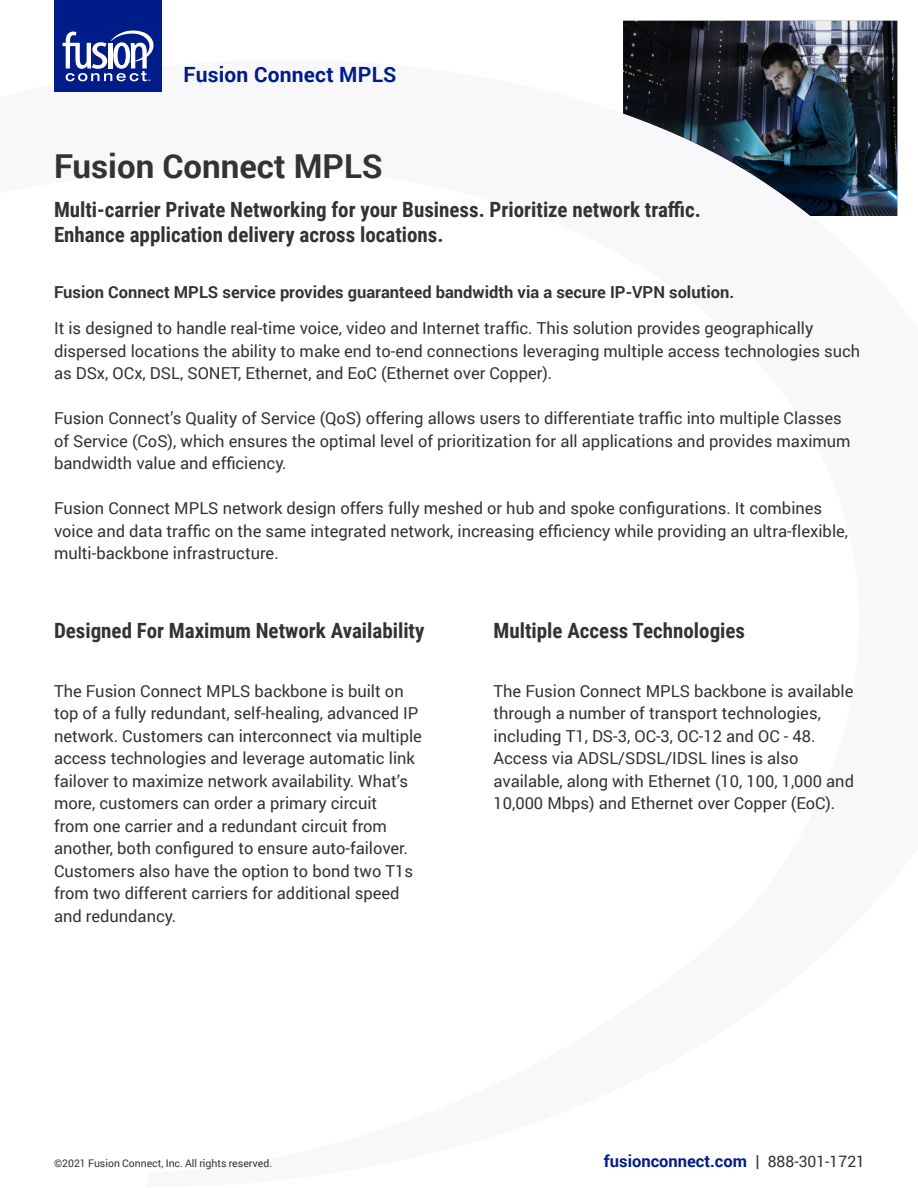
<style>
.page{position:relative;width:918px;height:1188px;background:#fff}
.page>*{position:absolute;margin:0;border:0;box-sizing:border-box;transform-origin:0 0}
.Page_Title{font:700 33px "Roboto";color:#333}
.Section_Header{font:700 21px/25.5px "Roboto Condensed";color:#333}
.t1{font:700 21px "Roboto";letter-spacing:.01em;color:#001c88}
.Intro_Copy{font:16.5px/22.5px "Roboto";color:#333}
.Body_Copy{font:16.5px/22.5px "Roboto";color:#333}
.Intro_Copy-2{font:700 16.5px "Roboto";color:#333}
.t2{font:700 16.5px "Roboto";color:#001c88}
.t3{font:10.5px "Roboto";color:#333}
.s1{color:#333}
.s2{font-weight:400;font-size:15.75px;color:#333}
</style>
<div class="page">
<div style="left:54px;top:0;width:108px;height:92px;background:#001c88"></div>
<svg style="left:62px;top:30px;width:92px;height:51px"></svg>
<img style="left:623px;top:21px;width:274px;height:195px">
<p class="t1" style="left:184px;top:59px;width:215px">Fusion Connect MPLS</p>
<p class="Page_Title" style="left:54px;top:143px;width:330px">Fusion Connect MPLS</p>
<p class="Section_Header" style="left:54px;top:196px;width:648px">Multi-carrier Private Networking for your Business. Prioritize network traffic.<br>Enhance application delivery across locations.</p>
<p class="Intro_Copy-2" style="left:54px;top:281px;width:682px">Fusion Connect MPLS service provides guaranteed bandwidth via a secure IP-VPN solution.</p>
<p class="Intro_Copy" style="left:54px;top:316px;width:808px">It is designed to handle real-time voice, video and Internet traffic. This solution provides geographically dispersed locations the ability to make end to-end connections leveraging multiple access technologies such as DSx, OCx, DSL, SONET, Ethernet, and EoC (Ethernet over Copper).</p>
<p class="Intro_Copy" style="left:54px;top:406px;width:798px">Fusion Connect’s Quality of Service (QoS) offering allows users to differentiate traffic into multiple Classes of Service (CoS), which ensures the optimal level of prioritization for all applications and provides maximum bandwidth value and efficiency.</p>
<p class="Intro_Copy" style="left:54px;top:496px;width:796px">Fusion Connect MPLS network design offers fully meshed or hub and spoke configurations. It combines voice and data traffic on the same integrated network, increasing efficiency while providing an ultra-flexible, multi-backbone infrastructure.</p>
<p class="Section_Header" style="left:54px;top:617px;width:372px">Designed For Maximum Network Availability</p>
<p class="Body_Copy" style="left:54px;top:679px;width:370px">The Fusion Connect MPLS backbone is built on top of a fully redundant, self-healing, advanced IP network. Customers can interconnect via multiple access technologies and leverage automatic link failover to maximize network availability. What’s more, customers can order a primary circuit<br>from one carrier and a redundant circuit from another, both configured to ensure auto-failover.<br>Customers also have the option to bond two T1s from two different carriers for additional speed and redundancy.</p>
<p class="Section_Header" style="left:494px;top:617px;width:253px">Multiple Access Technologies</p>
<p class="Body_Copy" style="left:494px;top:679px;width:362px">The Fusion Connect MPLS backbone is available through a number of transport technologies, including T1, DS-3, OC-3, OC-12 and OC - 48.<br>Access via ADSL/SDSL/IDSL lines is also available, along with Ethernet (10, 100, 1,000 and 10,000 Mbps) and Ethernet over Copper (EoC).</p>
<p class="t3" style="left:54px;top:1156px;width:220px">©2021 Fusion Connect, Inc. All rights reserved.</p>
<p class="t2" style="left:604px;top:1150px;width:263px">fusionconnect.com <span class="s1">|</span> <span class="s2">888-301-1721</span></p>
</div>
